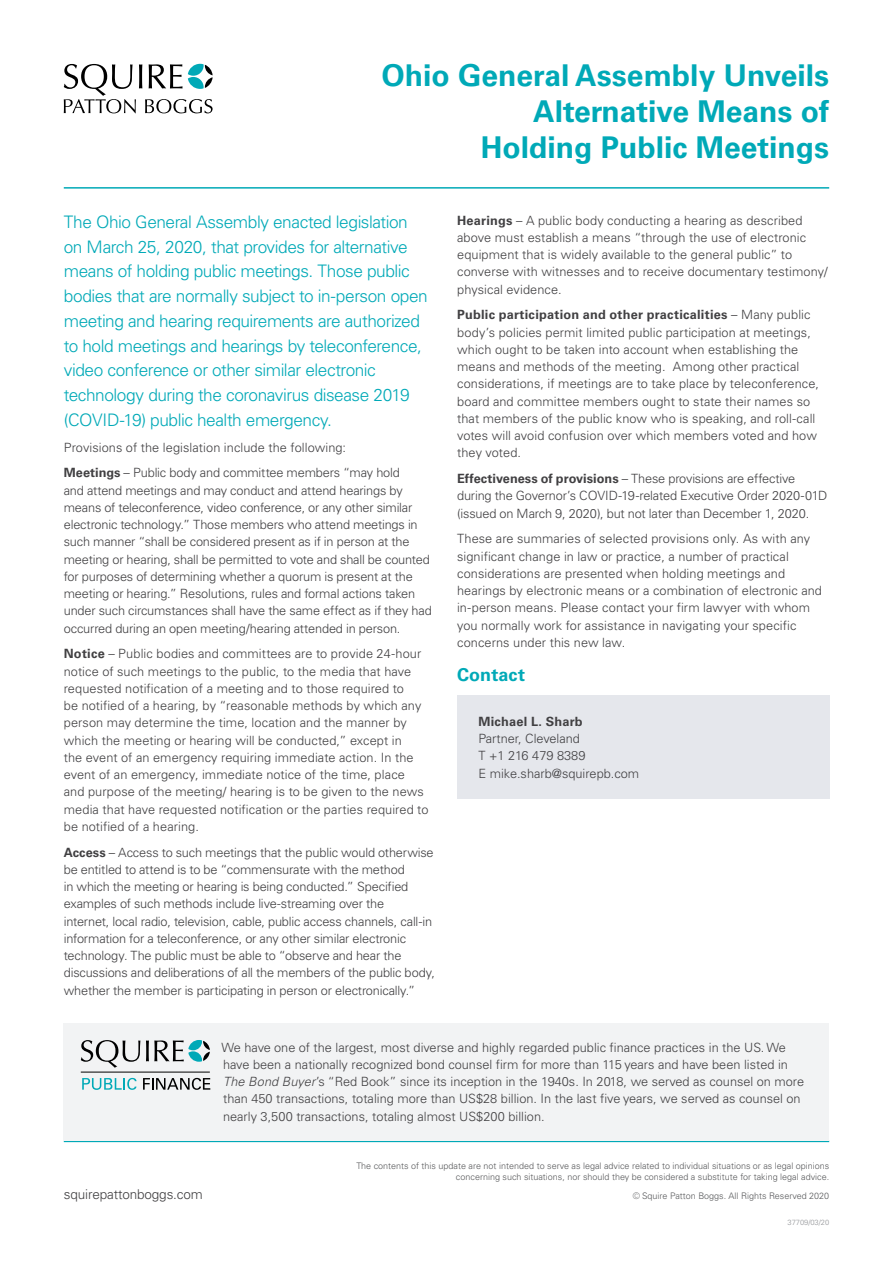
<style>
.page{position:relative;width:893px;height:1263px;background:#fff}
.page>*{position:absolute;margin:0;border:0;box-sizing:border-box;transform-origin:0 0}
.Main_Heading{font:700 30px/36px "Univers LTCYR 65";color:#00a9b7;text-align:right}
.Body{font:700 18px "Univers LTCYR 65";letter-spacing:.005em;color:#00a9b7}
.Body-2{font:300 17.25px/24.8px "Univers LTCYR 45";letter-spacing:-.025em;color:#00a9b7}
.t1{font:300 13.5px "Univers LTCYR 45";letter-spacing:-.01em;color:#414042}
.Body-3{font:300 12.75px/17.2px "Univers LTCYR 45";color:#414042}
.Contact{font:300 12.75px "Univers LTCYR 45";color:#414042}
.Contact-2{font:700 12.75px "Univers LTCYR 65";letter-spacing:.02em;color:#414042}
.t2{font:300 9px/10.8px "Univers LTCYR 45";color:#58595b;text-align:right}
.t3{font:300 7.5px "Univers LTCYR 45";color:#939598}
.s1{font-family:"Univers LTCYR 65";font-weight:700}
.s2{font-style:italic}
</style>
<div class="page">
<hr style="left:64px;top:187px;width:765px;height:2px;background:#00a9b7">
<svg style="left:64px;top:64px;width:149px;height:49px"></svg>
<div style="left:457px;top:695px;width:372px;height:104px;background:#e5e7ec"></div>
<hr style="left:64px;top:1140px;width:765px;height:2px;background:#00a9b7">
<div style="left:64px;top:1023px;width:765px;height:117px;background:#f2f3f4"></div>
<svg style="left:81px;top:1040px;width:59px;height:28px"></svg>
<svg style="left:146px;top:1040px;width:64px;height:22px"></svg>
<svg style="left:82px;top:1078px;width:55px;height:12px"></svg>
<svg style="left:143px;top:1078px;width:67px;height:12px"></svg>
<hr style="left:81px;top:1072px;width:129px;height:1px;background:#000">
<p class="Main_Heading" style="left:382px;top:55px;width:449px">Ohio General Assembly Unveils<br>Alternative Means of<br>Holding Public Meetings</p>
<p class="Body-2" style="left:64px;top:209px;width:366px">The Ohio General Assembly enacted legislation on March 25, 2020, that provides for alternative means of holding public meetings. Those public bodies that are normally subject to in-person open meeting and hearing requirements are authorized to hold meetings and hearings by teleconference, video conference or other similar electronic technology during the coronavirus disease 2019 (COVID-19) public health emergency.</p>
<p class="Body-3" style="left:64px;top:438px;width:284px">Provisions of the legislation include the following:</p>
<p class="Body-3" style="left:64px;top:464px;width:369px"><span class="s1">Meetings</span> – Public body and committee members “may hold<br>and attend meetings and may conduct and attend hearings by means of teleconference, video conference, or any other similar electronic technology.” Those members who attend meetings in such manner “shall be considered present as if in person at the meeting or hearing, shall be permitted to vote and shall be counted for purposes of determining whether a quorum is present at the meeting or hearing.” Resolutions, rules and formal actions taken under such circumstances shall have the same effect as if they had occurred during an open meeting/hearing attended in person.</p>
<p class="Body-3" style="left:64px;top:645px;width:366px"><span class="s1">Notice</span> – Public bodies and committees are to provide 24-hour notice of such meetings to the public, to the media that have requested notification of a meeting and to those required to<br>be notified of a hearing, by “reasonable methods by which any person may determine the time, location and the manner by which the meeting or hearing will be conducted,” except in<br>the event of an emergency requiring immediate action. In the event of an emergency, immediate notice of the time, place and purpose of the meeting/ hearing is to be given to the news media that have requested notification or the parties required to be notified of a hearing.</p>
<p class="Body-3" style="left:64px;top:843px;width:373px"><span class="s1">Access</span> – Access to such meetings that the public would otherwise be entitled to attend is to be “commensurate with the method<br>in which the meeting or hearing is being conducted.” Specified examples of such methods include live-streaming over the<br>internet, local radio, television, cable, public access channels, call-in information for a teleconference, or any other similar electronic technology. The public must be able to “observe and hear the discussions and deliberations of all the members of the public body, whether the member is participating in person or electronically.”</p>
<p class="Body-3" style="left:457px;top:211px;width:372px"><span class="s1">Hearings</span> – A public body conducting a hearing as described above must establish a means “through the use of electronic equipment that is widely available to the general public” to converse with witnesses and to receive documentary testimony/ physical evidence.</p>
<p class="Body-3" style="left:457px;top:306px;width:363px"><span class="s1">Public participation and other practicalities</span> – Many public body’s policies permit limited public participation at meetings, which ought to be taken into account when establishing the means and methods of the meeting. Among other practical considerations, if meetings are to take place by teleconference, board and committee members ought to state their names so that members of the public know who is speaking, and roll-call votes will avoid confusion over which members voted and how they voted.</p>
<p class="Body-3" style="left:457px;top:470px;width:372px"><span class="s1">Effectiveness of provisions</span> – These provisions are effective during the Governor’s COVID-19-related Executive Order 2020-01D (issued on March 9, 2020), but not later than December 1, 2020.</p>
<p class="Body-3" style="left:457px;top:530px;width:366px">These are summaries of selected provisions only. As with any significant change in law or practice, a number of practical considerations are presented when holding meetings and hearings by electronic means or a combination of electronic and in-person means. Please contact your firm lawyer with whom you normally work for assistance in navigating your specific concerns under this new law.</p>
<p class="Body" style="left:457px;top:662px;width:69px">Contact</p>
<p class="Contact-2" style="left:478px;top:712px;width:106px">Michael L. Sharb</p>
<p class="Contact" style="left:478px;top:730px;width:103px">Partner, Cleveland</p>
<p class="Contact" style="left:478px;top:747px;width:109px">T +1 216 479 8389</p>
<p class="Contact" style="left:478px;top:765px;width:162px">E mike.sharb@squirepb.com</p>
<p class="Body-3" style="left:222px;top:1038px;width:584px">We have one of the largest, most diverse and highly regarded public finance practices in the US. We have been a nationally recognized bond counsel firm for more than 115 years and have been listed in <span class="s2">The Bond Buyer</span>’s “Red Book” since its inception in the 1940s. In 2018, we served as counsel on more than 450 transactions, totaling more than US$28 billion. In the last five years, we served as counsel on nearly 3,500 transactions, totaling almost US$200 billion.</p>
<p class="t2" style="left:356px;top:1160px;width:474px">The contents of this update are not intended to serve as legal advice related to individual situations or as legal opinions concerning such situations, nor should they be considered a substitute for taking legal advice.</p>
<p class="t1" style="left:64px;top:1185px;width:141px">squirepattonboggs.com</p>
<p class="t2" style="left:633px;top:1190px;width:198px">© Squire Patton Boggs. All Rights Reserved 2020</p>
<p class="t3" style="left:787px;top:1217px;width:43px">37709/03/20</p>
</div>
